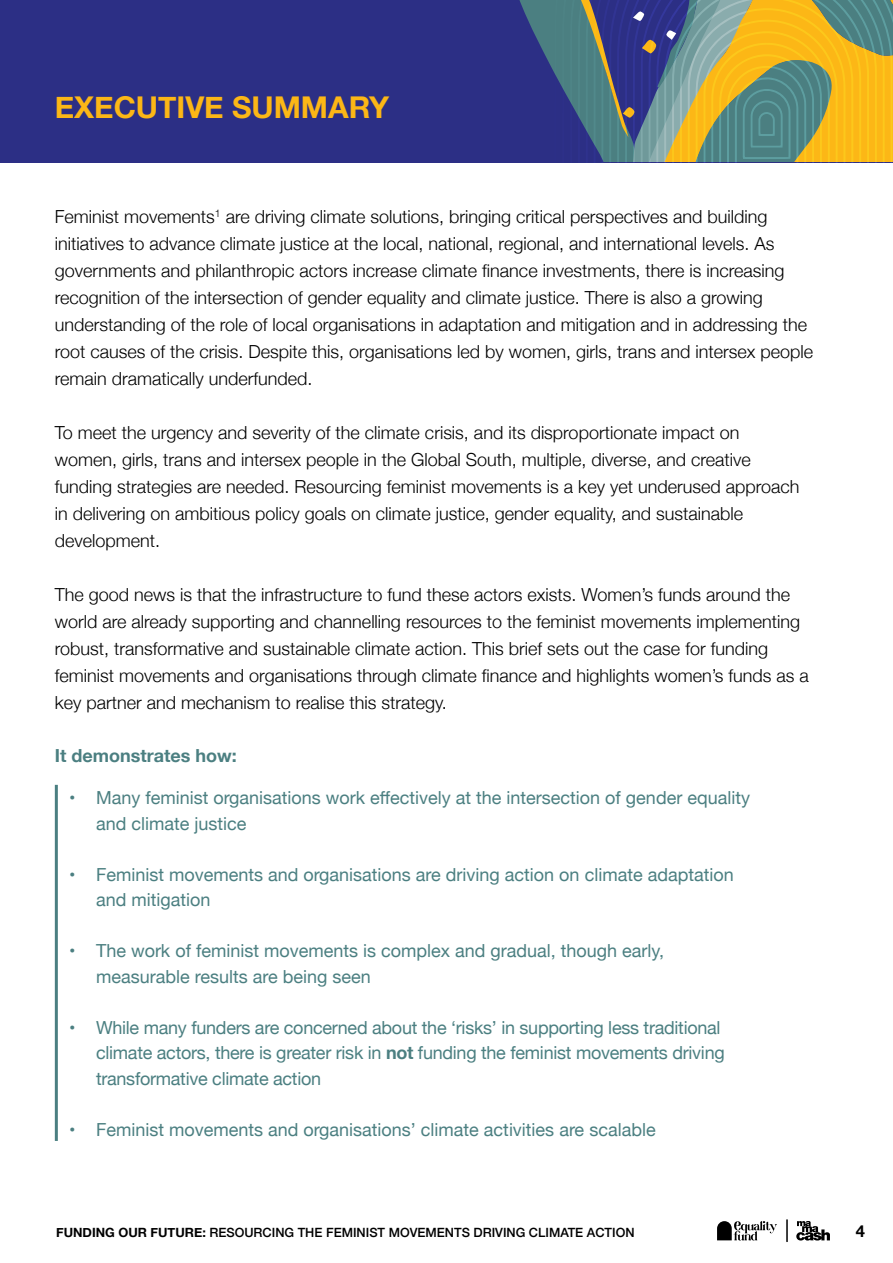
<style>
.page{position:relative;width:893px;height:1263px;background:#fff}
.page>*{position:absolute;margin:0;border:0;box-sizing:border-box;transform-origin:0 0}
.t1{font:700 30px "Helvetica Neue";color:#fcb716}
.t2{font:300 18px/27px "Helvetica Neue";color:#000}
.t3{font:18px/25.5px "Helvetica Neue";color:#4b7f81}
.t4{font:700 18px "Helvetica Neue";color:#4b7f81}
.t5{font:700 16.5px "Helvetica Neue";color:#000}
.t6{font:500 12.75px "Helvetica Neue";color:#000}
.s1{font-weight:700}
</style>
<div class="page">
<svg style="left:796px;top:1221px;width:34px;height:19px"></svg>
<svg style="left:717px;top:1221px;width:60px;height:19px"></svg>
<svg style="left:787px;top:1220px;width:1px;height:22px"></svg>
<div style="left:0;top:0;width:893px;height:162px;background:#2c2f85"></div>
<svg style="left:519px;top:0;width:374px;height:162px"></svg>
<hr style="left:55px;top:785px;width:3px;height:356px;background:#4b7f81">
<h1 class="t1" style="left:55px;top:84px;width:336px">EXECUTIVE SUMMARY</h1>
<p class="t2" style="left:55px;top:202px;width:760px">Feminist movements<sup>1</sup> are driving climate solutions, bringing critical perspectives and building initiatives to advance climate justice at the local, national, regional, and international levels. As governments and philanthropic actors increase climate finance investments, there is increasing recognition of the intersection of gender equality and climate justice. There is also a growing understanding of the role of local organisations in adaptation and mitigation and in addressing the root causes of the crisis. Despite this, organisations led by women, girls, trans and intersex people remain dramatically underfunded.</p>
<p class="t2" style="left:55px;top:418px;width:746px">To meet the urgency and severity of the climate crisis, and its disproportionate impact on women, girls, trans and intersex people in the Global South, multiple, diverse, and creative funding strategies are needed. Resourcing feminist movements is a key yet underused approach in delivering on ambitious policy goals on climate justice, gender equality, and sustainable development.</p>
<p class="t2" style="left:55px;top:580px;width:756px">The good news is that the infrastructure to fund these actors exists. Women’s funds around the world are already supporting and channelling resources to the feminist movements implementing robust, transformative and sustainable climate action. This brief sets out the case for funding feminist movements and organisations through climate finance and highlights women’s funds as a key partner and mechanism to realise this strategy.</p>
<p class="t4" style="left:55px;top:741px;width:183px">It demonstrates how:</p>
<p class="t3" style="left:96px;top:786px;width:655px;text-indent:-27px">• Many feminist organisations work effectively at the intersection of gender equality and climate justice</p>
<p class="t3" style="left:96px;top:862px;width:639px;text-indent:-27px">• Feminist movements and organisations are driving action on climate adaptation and mitigation</p>
<p class="t3" style="left:96px;top:939px;width:570px;text-indent:-27px">• The work of feminist movements is complex and gradual, though early, measurable results are being seen</p>
<p class="t3" style="left:96px;top:1015px;width:630px;text-indent:-27px">• While many funders are concerned about the ‘risks’ in supporting less traditional climate actors, there is greater risk in <span class="s1">not</span> funding the feminist movements driving transformative climate action</p>
<p class="t3" style="left:69px;top:1117px;width:588px">• Feminist movements and organisations’ climate activities are scalable</p>
<p class="t6" style="left:56px;top:1222px;width:580px"><span class="s1">FUNDING OUR FUTURE:</span> RESOURCING THE FEMINIST MOVEMENTS DRIVING CLIMATE ACTION</p>
<p class="t5" style="left:856px;top:1218px;width:11px">4</p>
</div>
